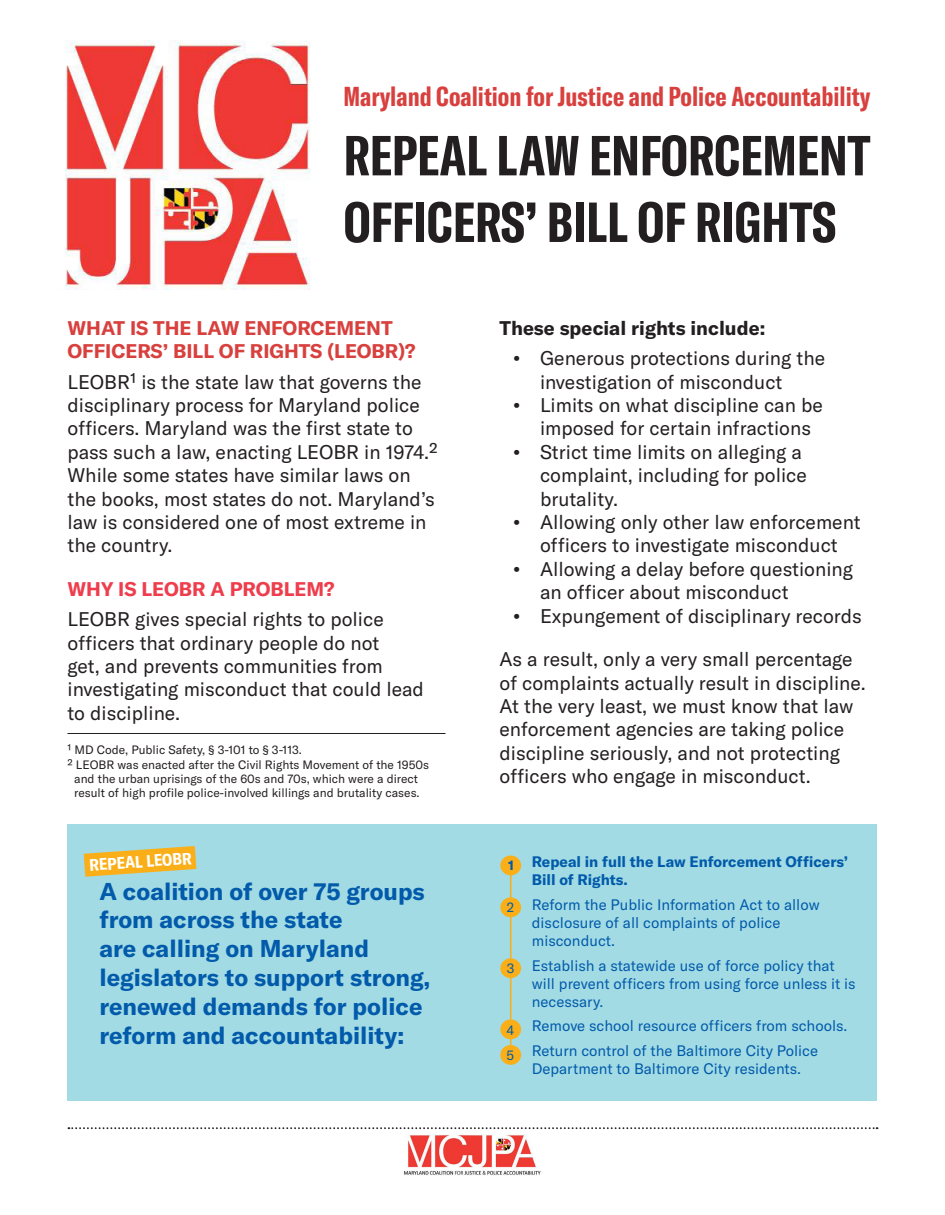
<style>
.page{position:relative;width:945px;height:1215px;background:#fff}
.page>*{position:absolute;margin:0;border:0;box-sizing:border-box;transform-origin:0 0}
.t1{font:700 extra-condensed 55.5px/66.6px "GT America";color:#231f20}
.t2{font:700 extra-condensed 27px "GT America";color:#d8403e}
.t3{font:700 24px/28.8px "GT America";color:#015aaa}
.t4{font:19.5px/23.4px "GT America";color:#231f20}
.t5{font:700 19.5px/23.4px "GT America";color:#d8403e}
.t6{font:700 19.5px "GT America";color:#231f20}
.t7{font:700 19.5px "GT America";color:#ee3d4d}
.t8{font:700 condensed 16.5px "GT America";color:#fff}
.t9{font:15px/18px "GT America";color:#015aaa}
.t10{font:700 15px/18px "GT America";color:#015aaa}
.t11{font:13.5px "GT America";color:#015aaa}
.t12{font:700 13.5px "GT America";color:#015aaa}
.t13{font:12px/14.4px "GT America";color:#231f20;text-align:center}
.s1{font-weight:700}
</style>
<div class="page">
<svg style="left:68px;top:1127px;width:810px;height:2px"></svg>
<img style="left:404px;top:1134px;width:137px;height:41px">
<div style="left:68px;top:825px;width:810px;height:276px;background:#a2dbe4"></div>
<svg style="left:84px;top:846px;width:112px;height:31px"></svg>
<img style="left:65px;top:40px;width:246px;height:250px">
<div style="left:500px;top:856px;width:21px;height:19px;background:#faaf18;border-radius:50%"></div>
<hr style="left:510px;top:870px;width:1px;height:190px;background:#faaf18">
<div style="left:500px;top:897px;width:21px;height:20px;background:#faaf18;border-radius:50%"></div>
<div style="left:500px;top:958px;width:21px;height:20px;background:#faaf18;border-radius:50%"></div>
<div style="left:500px;top:1019px;width:21px;height:20px;background:#faaf18;border-radius:50%"></div>
<div style="left:500px;top:1045px;width:21px;height:20px;background:#faaf18;border-radius:50%"></div>
<hr style="left:68px;top:733px;width:378px;height:1px;background:#231f20">
<p class="t2" style="left:344px;top:80px;width:528px">Maryland Coalition for Justice and Police Accountability</p>
<p class="t1" style="left:344px;top:122px;width:528px">REPEAL LAW ENFORCEMENT<br>OFFICERS’ BILL OF RIGHTS</p>
<p class="t5" style="left:68px;top:316px;width:350px">WHAT IS THE LAW ENFORCEMENT<br>OFFICERS’ BILL OF RIGHTS (LEOBR)?</p>
<p class="t4" style="left:68px;top:370px;width:372px">LEOBR1 is the state law that governs the disciplinary process for Maryland police officers. Maryland was the first state to pass such a law, enacting LEOBR in 1974.2<br>While some states have similar laws on the books, most states do not. Maryland’s law is considered one of most extreme in the country.</p>
<p class="t7" style="left:68px;top:577px;width:269px">WHY IS LEOBR A PROBLEM?</p>
<p class="t4" style="left:68px;top:608px;width:358px">LEOBR gives special rights to police officers that ordinary people do not<br>get, and prevents communities from investigating misconduct that could lead to discipline.</p>
<p class="t13" style="left:68px;top:743px;width:236px">1 MD Code, Public Safety, § 3-101 to § 3-113.</p>
<p class="t13" style="left:68px;top:757px;width:363px">2 LEOBR was enacted after the Civil Rights Movement of the 1950s and the urban uprisings of the 60s and 70s, which were a direct result of high profile police-involved killings and brutality cases.</p>
<p class="t8" style="left:89px;top:855px;width:104px;rotate:-4deg">REPEAL LEOBR</p>
<p class="t3" style="left:99px;top:876px;width:333px">A coalition of over 75 groups from across the state<br>are calling on Maryland legislators to support strong, renewed demands for police reform and accountability:</p>
<p class="t6" style="left:500px;top:316px;width:267px">These special rights include:</p>
<p class="t4" style="left:540px;top:347px;width:287px;text-indent:-27px"><span class="s1">•</span> Generous protections during the investigation of misconduct</p>
<p class="t4" style="left:540px;top:393px;width:284px;text-indent:-27px"><span class="s1">•</span> Limits on what discipline can be imposed for certain infractions</p>
<p class="t4" style="left:540px;top:440px;width:269px;text-indent:-27px"><span class="s1">•</span> Strict time limits on alleging a complaint, including for police brutality.</p>
<p class="t4" style="left:513px;top:510px;width:349px;text-align:center"><span class="s1">•</span> Allowing only other law enforcement officers to investigate misconduct</p>
<p class="t4" style="left:540px;top:557px;width:315px;text-indent:-27px"><span class="s1">•</span> Allowing a delay before questioning an officer about misconduct</p>
<p class="t4" style="left:513px;top:604px;width:350px"><span class="s1">•</span> Expungement of disciplinary records</p>
<p class="t4" style="left:500px;top:648px;width:368px">As a result, only a very small percentage of complaints actually result in discipline.<br>At the very least, we must know that law enforcement agencies are taking police discipline seriously, and not protecting officers who engage in misconduct.</p>
<p class="t12" style="left:508px;top:857px;width:7px">1</p>
<p class="t11" style="left:507px;top:899px;width:9px">2</p>
<p class="t11" style="left:507px;top:960px;width:9px">3</p>
<p class="t11" style="left:507px;top:1022px;width:9px">4</p>
<p class="t11" style="left:507px;top:1048px;width:9px">5</p>
<p class="t10" style="left:532px;top:853px;width:318px">Repeal in full the Law Enforcement Officers’<br>Bill of Rights.</p>
<p class="t9" style="left:532px;top:896px;width:289px">Reform the Public Information Act to allow disclosure of all complaints of police misconduct.</p>
<p class="t9" style="left:532px;top:956px;width:325px">Establish a statewide use of force policy that will prevent officers from using force unless it is necessary.</p>
<p class="t9" style="left:532px;top:1017px;width:317px">Remove school resource officers from schools.</p>
<p class="t9" style="left:532px;top:1042px;width:288px">Return control of the Baltimore City Police<br>Department to Baltimore City residents.</p>
</div>
